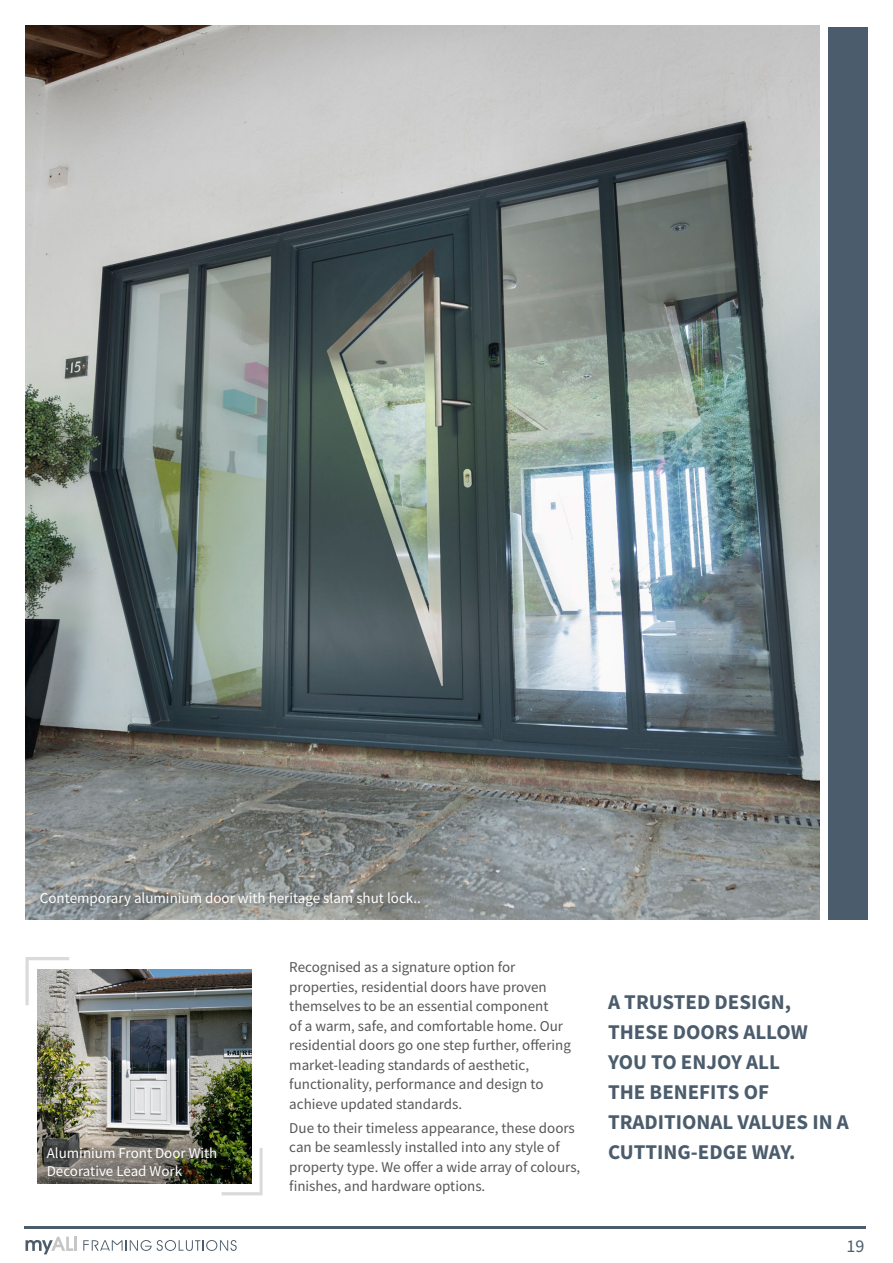
<style>
.page{position:relative;width:893px;height:1263px;background:#fff}
.page>*{position:absolute;margin:0;border:0;box-sizing:border-box;transform-origin:0 0}
.t1{font:700 21px/30px "Source Sans Pro";color:#4b5c6c}
.t2{font:18px "Source Sans Pro";color:#4b5c6c}
.t3{font:15px/19.5px "Source Sans Pro";color:#575756}
.t4{font:15px/18px "Source Sans Pro";color:#fff}
</style>
<div class="page">
<img style="left:37px;top:969px;width:215px;height:214px">
<svg style="left:222px;top:1148px;width:41px;height:47px"></svg>
<svg style="left:26px;top:957px;width:43px;height:48px"></svg>
<hr style="left:24px;top:1227px;width:842px;height:2px;background:#4b5c6c">
<img style="left:26px;top:26px;width:793px;height:893px">
<div style="left:33px;top:886px;width:394px;height:28px;background:#000;opacity:.5"></div>
<div style="left:39px;top:1140px;width:185px;height:44px;background:#000;opacity:.5"></div>
<svg style="left:83px;top:1240px;width:154px;height:11px"></svg>
<svg style="left:26px;top:1237px;width:47px;height:17px"></svg>
<hr style="left:74px;top:1237px;width:3px;height:14px;background:#c6c6c6">
<div style="left:827px;top:27px;width:40px;height:892px;background:#4b5c6c"></div>
<p class="t4" style="left:40px;top:889px;width:382px">Contemporary aluminium door with heritage slam shut lock..</p>
<p class="t4" style="left:47px;top:1144px;width:172px">Aluminium Front Door With<br>Decorative Lead Work</p>
<p class="t3" style="left:289px;top:957px;width:283px">Recognised as a signature option for properties, residential doors have proven themselves to be an essential component<br>of a warm, safe, and comfortable home. Our residential doors go one step further, offering market-leading standards of aesthetic, functionality, performance and design to achieve updated standards.</p>
<p class="t3" style="left:289px;top:1118px;width:293px">Due to their timeless appearance, these doors can be seamlessly installed into any style of property type. We offer a wide array of colours, finishes, and hardware options.</p>
<h1 class="t1" style="left:608px;top:987px;width:242px">A TRUSTED DESIGN,<br>THESE DOORS ALLOW<br>YOU TO ENJOY ALL<br>THE BENEFITS OF<br>TRADITIONAL VALUES IN A<br>CUTTING-EDGE WAY.</h1>
<p class="t2" style="left:846px;top:1234px;width:19px">19</p>
</div>
